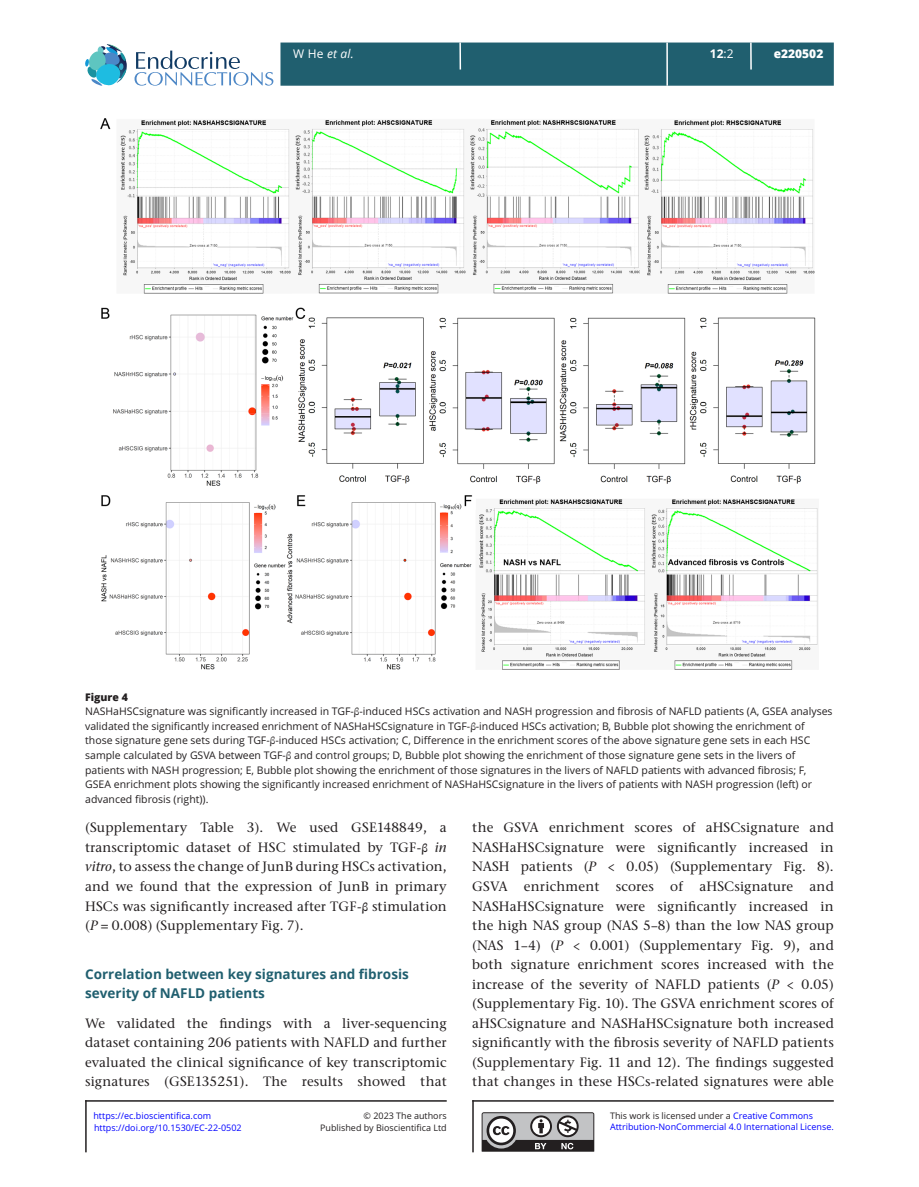
<style>
.page{position:relative;width:919px;height:1187px;background:#fff}
.page>*{position:absolute;margin:0;border:0;box-sizing:border-box;transform-origin:0 0}
.TXT{font:500 13.5px/19.5px "Stone Serif ITC Pro";letter-spacing:.01em;color:#231f20;text-align:justify}
.t1{font:700 13.5px/19.5px "Open Sans";color:#205f6f}
.t2{font:italic 12px "Open Sans";color:#fff}
.t3{font:800 12px "Open Sans";color:#fff}
.t4{font:700 12px "Open Sans";color:#fff}
.FC{font:10.5px/14.5px "Open Sans";color:#231f20}
.FC-2{font:800 10.5px "Open Sans";color:#231f20}
.t5{font:9px "Open Sans";color:#00f}
.t6{font:9px/11.6px "Open Sans";color:#231f20;text-align:right}
.s1{font-style:normal}
.s2{font-weight:400}
.s3{font-family:"STIX Two Text"}
.s4{font-family:"STIX Two Text";font-size:12px}
.s5{font-style:italic}
.s6{color:#00f}
</style>
<div class="page">
<div style="left:280px;top:43px;width:553px;height:43px;background:#205f6f;border:2px solid #205f6f"></div>
<svg style="left:750px;top:43px;width:1px;height:27px"></svg>
<hr style="left:459px;top:43px;width:2px;height:27px;background:#fff">
<svg style="left:134px;top:51px;width:139px;height:35px"></svg>
<svg style="left:85px;top:44px;width:42px;height:42px"></svg>
<hr style="left:666px;top:43px;width:2px;height:43px;background:#fff">
<img style="left:100px;top:118px;width:718px;height:552px">
<svg style="left:481px;top:1112px;width:113px;height:39px;background:#8c8b8c"></svg>
<hr style="left:472px;top:1100px;width:361px;height:1px;background:#231f20">
<hr style="left:472px;top:1100px;width:1px;height:52px;background:#231f20">
<hr style="left:85px;top:1100px;width:361px;height:1px;background:#231f20">
<hr style="left:85px;top:1100px;width:2px;height:52px;background:#231f20">
<p class="t2" style="left:293px;top:46px;width:62px"><span class="s1">W He</span> et al.</p>
<p class="t3" style="left:773px;top:45px;width:51px">e220502</p>
<p class="t4" style="left:709px;top:46px;width:25px">12<span class="s2">:2</span></p>
<p class="FC-2" style="left:85px;top:688px;width:44px">Figure 4</p>
<p class="FC" style="left:85px;top:703px;width:749px">NASHaHSCsignature was significantly increased in TGF-<span class="s3">β</span>-induced HSCs activation and NASH progression and fibrosis of NAFLD patients (A, GSEA analyses validated the significantly increased enrichment of NASHaHSCsignature in TGF-<span class="s3">β</span>-induced HSCs activation; B, Bubble plot showing the enrichment of those signature gene sets during TGF-<span class="s3">β</span>-induced HSCs activation; C, Difference in the enrichment scores of the above signature gene sets in each HSC sample calculated by GSVA between TGF-<span class="s3">β</span> and control groups; D, Bubble plot showing the enrichment of those signature gene sets in the livers of patients with NASH progression; E, Bubble plot showing the enrichment of those signatures in the livers of NAFLD patients with advanced fibrosis; F, GSEA enrichment plots showing the significantly increased enrichment of NASHaHSCsignature in the livers of patients with NASH progression (left) or advanced fibrosis (right)).</p>
<p class="TXT" style="left:85px;top:818px;width:363px">(Supplementary Table 3). We used GSE148849, a transcriptomic dataset of HSC stimulated by TGF-<span class="s4">β</span> <span class="s5">in vitro</span>, to assess the change of JunB during HSCs activation, and we found that the expression of JunB in primary HSCs was significantly increased after TGF-<span class="s4">β</span> stimulation (<span class="s5">P</span> = 0.008) (Supplementary Fig. 7).</p>
<h2 class="t1" style="left:85px;top:963px;width:325px">Correlation between key signatures and fibrosis severity of NAFLD patients</h2>
<p class="TXT" style="left:85px;top:1013px;width:363px">We validated the findings with a liver-sequencing dataset containing 206 patients with NAFLD and further evaluated the clinical significance of key transcriptomic signatures (GSE135251). The results showed that</p>
<p class="TXT" style="left:472px;top:818px;width:363px">the GSVA enrichment scores of aHSCsignature and NASHaHSCsignature were significantly increased in NASH patients (<span class="s5">P</span> &lt; 0.05) (Supplementary Fig. 8).<br>GSVA enrichment scores of aHSCsignature and NASHaHSCsignature were significantly increased in the high NAS group (NAS 5–8) than the low NAS group (NAS 1–4) (<span class="s5">P</span> &lt; 0.001) (Supplementary Fig. 9), and both signature enrichment scores increased with the increase of the severity of NAFLD patients (<span class="s5">P</span> &lt; 0.05) (Supplementary Fig. 10). The GSVA enrichment scores of aHSCsignature and NASHaHSCsignature both increased significantly with the fibrosis severity of NAFLD patients (Supplementary Fig. 11 and 12). The findings suggested that changes in these HSCs-related signatures were able</p>
<p class="t5" style="left:93px;top:1109px;width:119px">https://ec.bioscientifica.com</p>
<p class="t6" style="left:320px;top:1109px;width:128px">© 2023 The authors<br>Published by Bioscientifica Ltd</p>
<p class="t6" style="left:610px;top:1109px;width:204px">This work is licensed under a <span class="s6">Creative Commons</span></p>
<p class="t5" style="left:94px;top:1121px;width:149px">https://doi.org/10.1530/EC-22-0502</p>
<p class="t5" style="left:610px;top:1120px;width:225px">Attribution-NonCommercial 4.0 International License.</p>
</div>
